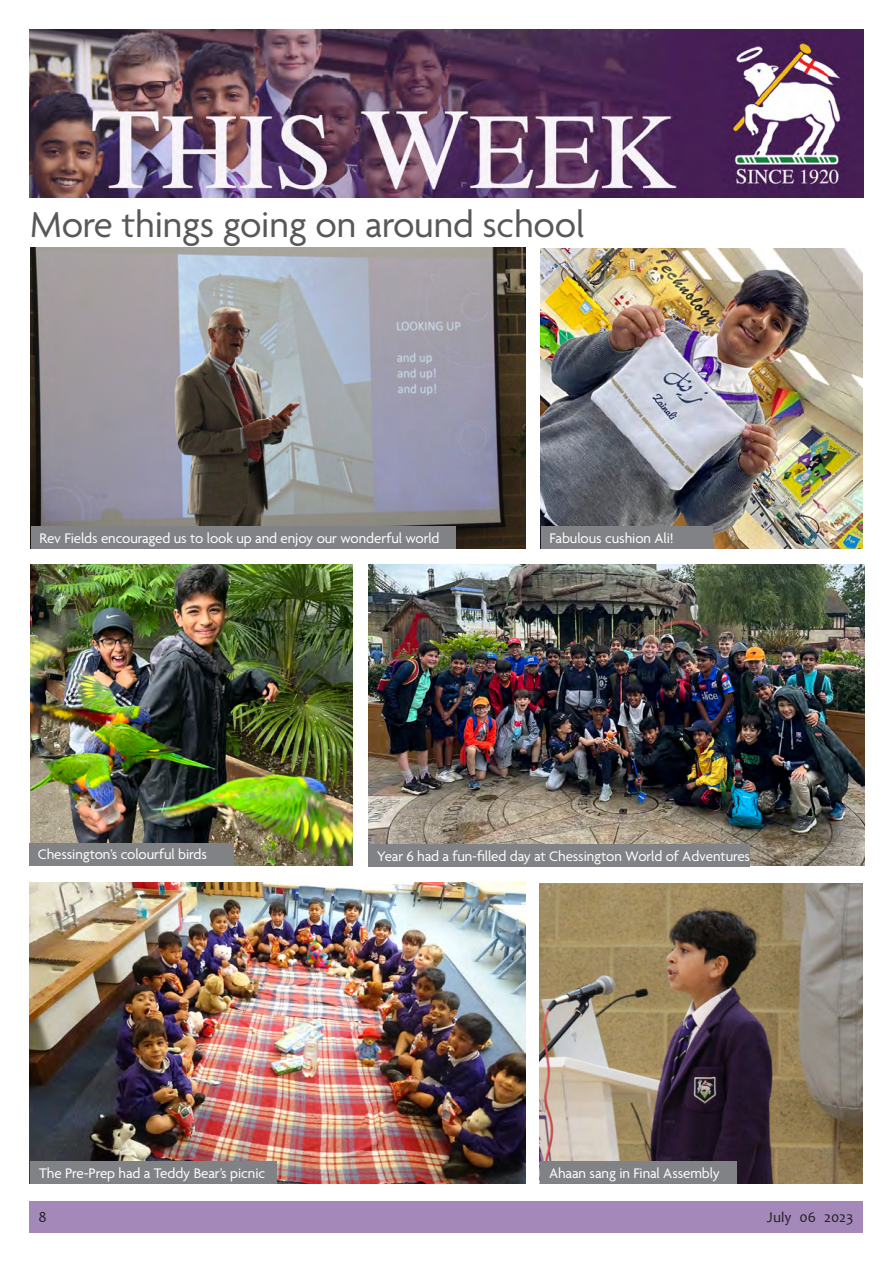
<style>
.page{position:relative;width:893px;height:1263px;background:#fff}
.page>*{position:absolute;margin:0;border:0;box-sizing:border-box;transform-origin:0 0}
.t1{font:39px "Agenda";letter-spacing:-.005em;color:#57585a}
.t2{font:15px "Agenda";letter-spacing:-.005em;color:#fff}
.t3{font:15px "Candara";color:#231f20}
</style>
<div class="page">
<div style="left:29px;top:1201px;width:834px;height:32px;background:#a488ba"></div>
<img style="left:30px;top:30px;width:833px;height:168px">
<img style="left:30px;top:248px;width:495px;height:301px">
<img style="left:540px;top:249px;width:323px;height:300px">
<div style="left:31px;top:526px;width:424px;height:23px;background:#808285"></div>
<div style="left:541px;top:526px;width:171px;height:23px;background:#808285"></div>
<img style="left:369px;top:564px;width:495px;height:301px">
<img style="left:30px;top:564px;width:323px;height:301px">
<div style="left:368px;top:844px;width:382px;height:22px;background:#808285"></div>
<img style="left:30px;top:883px;width:495px;height:301px">
<img style="left:540px;top:884px;width:322px;height:300px">
<div style="left:31px;top:1161px;width:246px;height:23px;background:#808285"></div>
<div style="left:540px;top:1161px;width:197px;height:23px;background:#808285"></div>
<div style="left:29px;top:843px;width:205px;height:22px;background:#808285"></div>
<p class="t1" style="left:30px;top:203px;width:556px">More things going on around school</p>
<p class="t2" style="left:40px;top:530px;width:402px">Rev Fields encouraged us to look up and enjoy our wonderful world</p>
<p class="t2" style="left:549px;top:530px;width:126px">Fabulous cushion Ali!</p>
<p class="t2" style="left:38px;top:847px;width:171px">Chessington’s colourful birds</p>
<p class="t2" style="left:377px;top:848px;width:375px">Year 6 had a fun-filled day at Chessington World of Adventures</p>
<p class="t2" style="left:39px;top:1165px;width:228px">The Pre-Prep had a Teddy Bear’s picnic</p>
<p class="t2" style="left:549px;top:1165px;width:172px">Ahaan sang in Final Assembly</p>
<p class="t3" style="left:38px;top:1207px;width:10px">8</p>
<p class="t3" style="left:767px;top:1207px;width:88px">July 06 2023</p>
</div>
